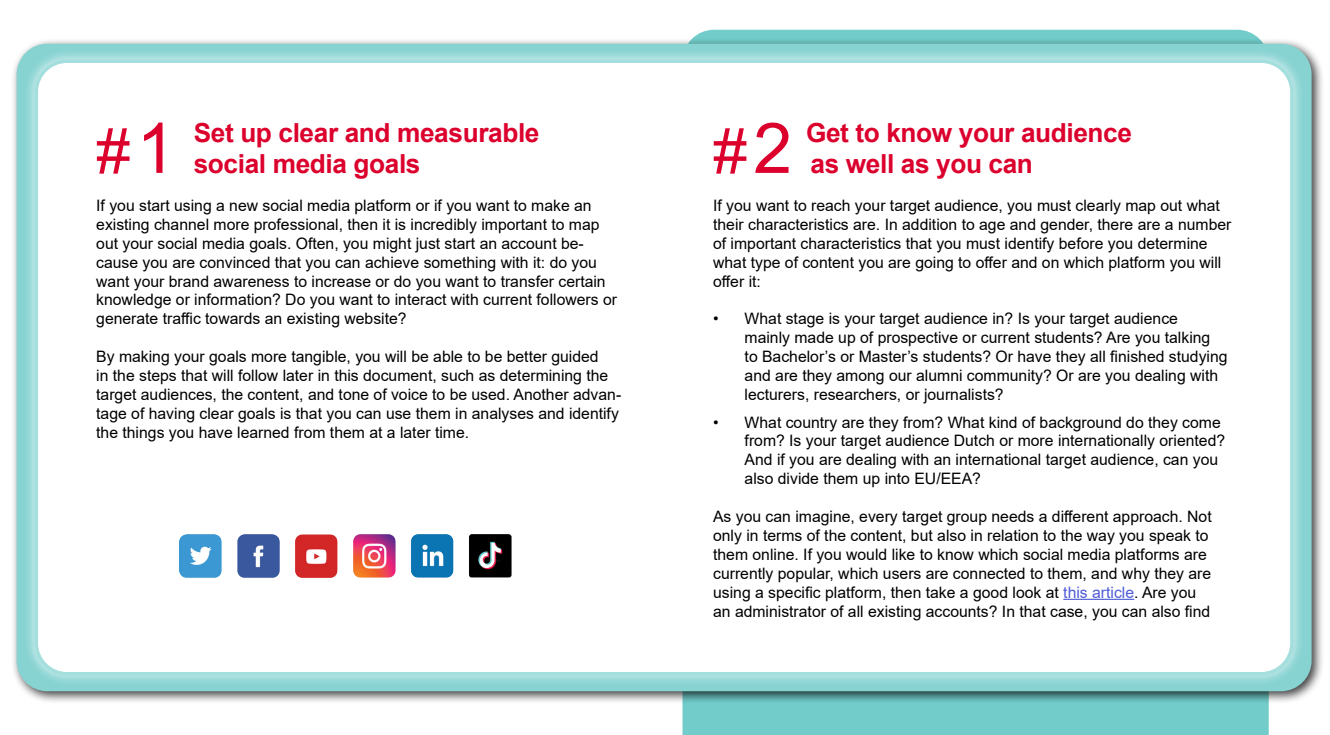
<style>
.page{position:relative;width:1330px;height:735px;background:#fff}
.page>*{position:absolute;margin:0;border:0;box-sizing:border-box;transform-origin:0 0}
.t1{font:61.25px "Arial";color:#dc002d}
.t2{font:700 26.25px "Arial";letter-spacing:-.015em;color:#dc002d}
.t3{font:15.75px/18.9px "Arial";color:#000}
.s1{color:#4f5cd6}
.s2{font-size:70px}
</style>
<div class="page">
<div style="left:682px;top:30px;width:587px;height:705px;background:#71ccca"></div>
<div style="left:11px;top:38px;width:1314px;height:666px;background:#000;opacity:.75"></div>
<div style="left:17px;top:44px;width:1295px;height:647px;background:#86d3d2;border-radius:31px"></div>
<div style="left:23px;top:48px;width:1282px;height:639px;background:#fff;opacity:.75"></div>
<div style="left:36px;top:61px;width:1256px;height:613px;background:#fff;border-radius:31px"></div>
<div style="left:35px;top:60px;width:1259px;height:616px;border:4px solid #a4dedd;border-radius:31px"></div>
<hr style="left:1063px;top:599px;width:71px;height:1px;background:#4f5cd6">
<img style="left:179px;top:534px;width:333px;height:44px">
<p class="t2" style="left:194px;top:114px;width:347px">Set up clear and measurable</p>
<p class="t2" style="left:194px;top:145px;width:228px">social media goals</p>
<p class="t3" style="left:96px;top:196px;width:522px">If you start using a new social media platform or if you want to make an existing channel more professional, then it is incredibly important to map out your social media goals. Often, you might just start an account be&shy;cause you are convinced that you can achieve something with it: do you want your brand awareness to increase or do you want to transfer certain knowledge or information? Do you want to interact with current followers or generate traffic towards an existing website?</p>
<p class="t3" style="left:96px;top:347px;width:526px">By making your goals more tangible, you will be able to be better guided<br>in the steps that will follow later in this document, such as determining the target audiences, the content, and tone of voice to be used. Another advan&shy;tage of having clear goals is that you can use them in analyses and identify the things you have learned from them at a later time.</p>
<p class="t2" style="left:806px;top:114px;width:328px">Get to know your audience</p>
<p class="t2" style="left:811px;top:145px;width:224px">as well as you can</p>
<p class="t3" style="left:713px;top:196px;width:520px">If you want to reach your target audience, you must clearly map out what their characteristics are. In addition to age and gender, there are a number of important characteristics that you must identify before you determine what type of content you are going to offer and on which platform you will offer it:</p>
<p class="t3" style="left:745px;top:309px;width:484px;text-indent:-32px">• What stage is your target audience in? Is your target audience<br>mainly made up of prospective or current students? Are you talking<br>to Bachelor’s or Master’s students? Or have they all finished studying and are they among our alumni community? Or are you dealing with lecturers, researchers, or journalists?</p>
<p class="t3" style="left:745px;top:412px;width:482px;text-indent:-32px">• What country are they from? What kind of background do they come from? Is your target audience Dutch or more internationally oriented?<br>And if you are dealing with an international target audience, can you also divide them up into EU/EEA?</p>
<p class="t3" style="left:713px;top:507px;width:500px">As you can imagine, every target group needs a different approach. Not only in terms of the content, but also in relation to the way you speak to them online. If you would like to know which social media platforms are currently popular, which users are connected to them, and why they are using a specific platform, then take a good look at <span class="s1">this article</span>. Are you an administrator of all existing accounts? In that case, you can also find</p>
<p class="t1" style="left:96px;top:109px;width:81px">#<span class="s2">1</span></p>
<p class="t1" style="left:713px;top:109px;width:81px">#<span class="s2">2</span></p>
</div>
